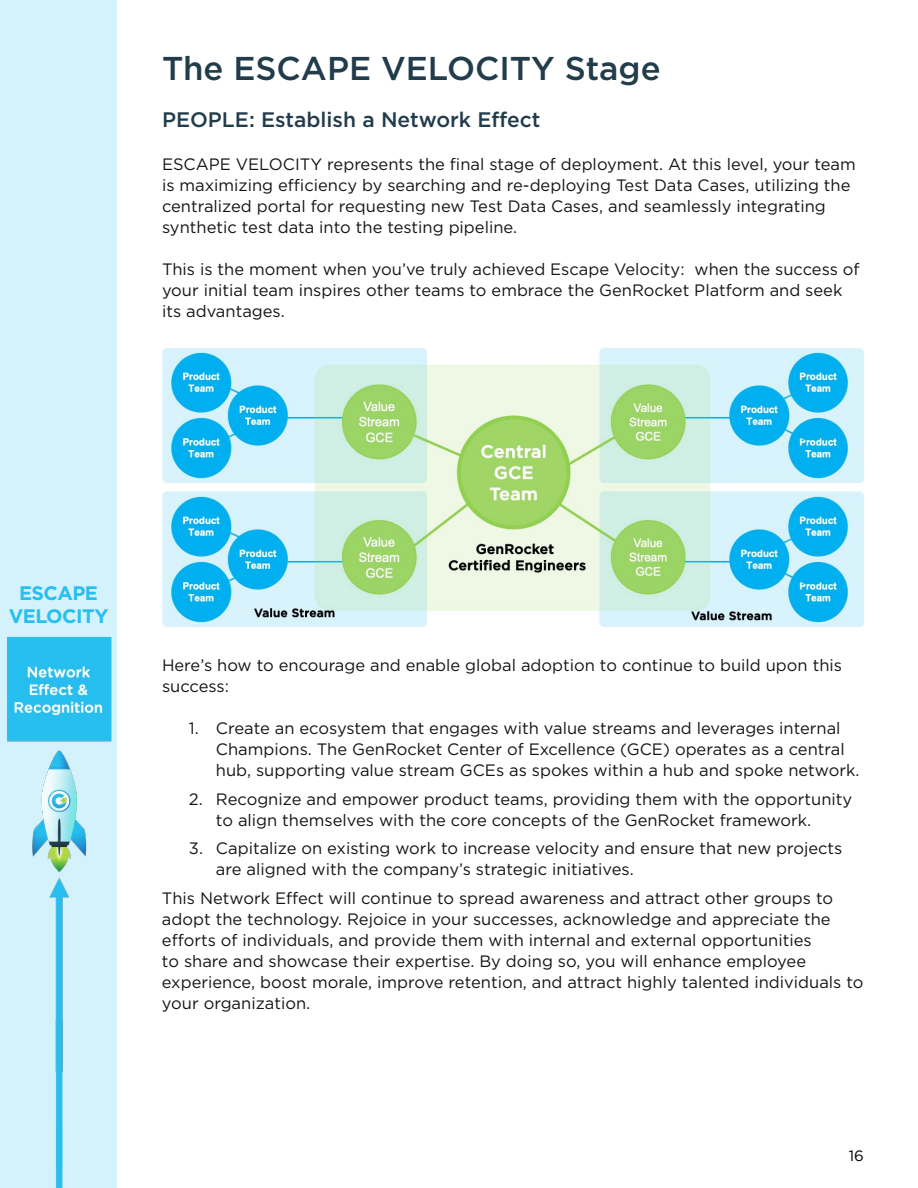
<style>
.page{position:relative;width:918px;height:1188px;background:#fff}
.page>*{position:absolute;margin:0;border:0;box-sizing:border-box;transform-origin:0 0}
.t1{font:500 33px "Gotham";color:#213c4b}
.t2{font:500 21px "Gotham";color:#213c4b}
.t3{font:700 19.5px/23.4px "Gotham";letter-spacing:-.025em;color:#27bff0;text-align:center}
.t4{font:16.5px/21px "Gotham";color:#151515}
.t5{font:15px "Gotham";color:#000}
</style>
<div class="page">
<div style="left:0;top:0;width:117px;height:1188px;background:#d4f2fc"></div>
<img style="left:7px;top:637px;width:105px;height:551px">
<img style="left:162px;top:347px;width:702px;height:280px">
<h1 class="t1" style="left:162px;top:47px;width:500px">The ESCAPE VELOCITY Stage</h1>
<p class="t2" style="left:162px;top:106px;width:380px">PEOPLE: Establish a Network Effect</p>
<p class="t4" style="left:162px;top:154px;width:695px">ESCAPE VELOCITY represents the final stage of deployment. At this level, your team is maximizing efficiency by searching and re-deploying Test Data Cases, utilizing the centralized portal for requesting new Test Data Cases, and seamlessly integrating synthetic test data into the testing pipeline.</p>
<p class="t4" style="left:162px;top:259px;width:699px">This is the moment when you’ve truly achieved Escape Velocity: when the success of your initial team inspires other teams to embrace the GenRocket Platform and seek its advantages.</p>
<p class="t3" style="left:9px;top:581px;width:101px">ESCAPE<br>VELOCITY</p>
<p class="t4" style="left:162px;top:654px;width:682px">Here’s how to encourage and enable global adoption to continue to build upon this success:</p>
<p class="t4" style="left:216px;top:717px;width:645px;text-indent:-27px">1. Create an ecosystem that engages with value streams and leverages internal<br>Champions. The GenRocket Center of Excellence (GCE) operates as a central hub, supporting value stream GCEs as spokes within a hub and spoke network.</p>
<p class="t4" style="left:216px;top:788px;width:638px;text-indent:-27px">2. Recognize and empower product teams, providing them with the opportunity to align themselves with the core concepts of the GenRocket framework.</p>
<p class="t4" style="left:216px;top:837px;width:628px;text-indent:-27px">3. Capitalize on existing work to increase velocity and ensure that new projects are aligned with the company’s strategic initiatives.</p>
<p class="t4" style="left:162px;top:887px;width:703px">This Network Effect will continue to spread awareness and attract other groups to adopt the technology. Rejoice in your successes, acknowledge and appreciate the efforts of individuals, and provide them with internal and external opportunities<br>to share and showcase their expertise. By doing so, you will enhance employee experience, boost morale, improve retention, and attract highly talented individuals to your organization.</p>
<p class="t5" style="left:849px;top:1146px;width:17px">16</p>
</div>
